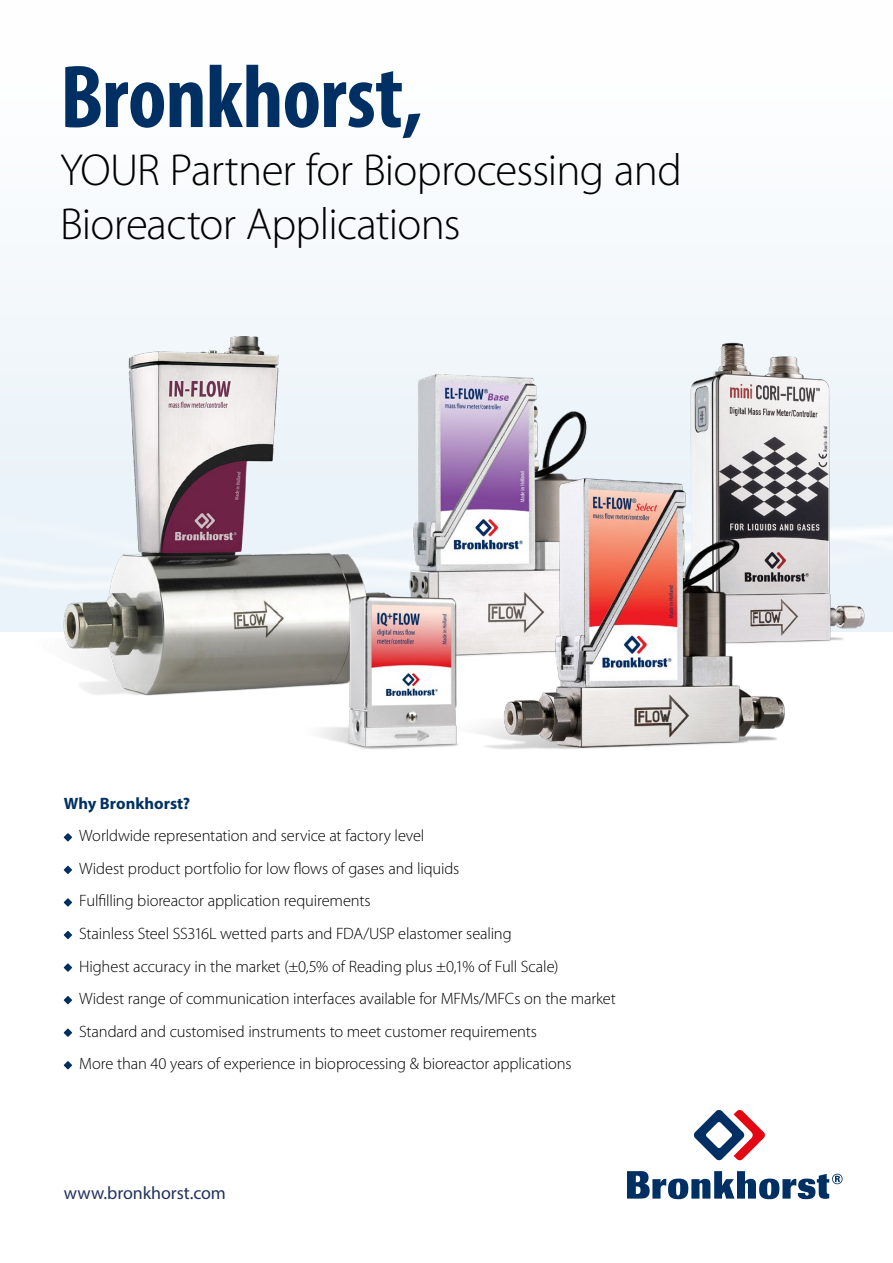
<style>
.page{position:relative;width:893px;height:1263px;background:#fff}
.page>*{position:absolute;margin:0;border:0;box-sizing:border-box;transform-origin:0 0}
.t1{font:700 condensed 90px "Myriad Pro";letter-spacing:-.01em;color:#003063}
.t2{font:300 45px/54px "Myriad Pro";letter-spacing:-.015em;color:#000}
.t3{font:18px "Myriad Pro";letter-spacing:-.005em;color:#23325e}
.t4{font:300 16.5px/32.5px "Myriad Pro";letter-spacing:-.01em;color:#000}
.s1{font-weight:700;color:#003063}
</style>
<div class="page">
<div style="left:0;top:0;width:893px;height:631px;background:#f9fbfd"></div>
<svg style="left:693px;top:1110px;width:72px;height:51px"></svg>
<svg style="left:627px;top:1171px;width:216px;height:28px"></svg>
<img style="left:396px;top:375px;width:159px;height:221px">
<img style="left:36px;top:337px;width:360px;height:359px">
<img style="left:555px;top:342px;width:338px;height:301px">
<img style="left:446px;top:479px;width:339px;height:270px">
<img style="left:303px;top:596px;width:157px;height:153px">
<svg style="left:64px;top:833px;width:8px;height:8px"></svg>
<svg style="left:64px;top:866px;width:8px;height:8px"></svg>
<svg style="left:64px;top:898px;width:8px;height:9px"></svg>
<svg style="left:64px;top:931px;width:8px;height:8px"></svg>
<svg style="left:64px;top:963px;width:8px;height:9px"></svg>
<svg style="left:64px;top:996px;width:8px;height:8px"></svg>
<svg style="left:64px;top:1028px;width:8px;height:9px"></svg>
<svg style="left:64px;top:1061px;width:8px;height:8px"></svg>
<p class="t1" style="left:60px;top:41px;width:364px">Bronkhorst,</p>
<p class="t2" style="left:60px;top:144px;width:623px">YOUR Partner for Bioprocessing and<br>Bioreactor Applications</p>
<p class="t4" style="left:79px;top:787px;width:538px;text-indent:-16px"><span class="s1">Why Bronkhorst?<br></span>Worldwide representation and service at factory level<br>Widest product portfolio for low flows of gases and liquids<br>Fulfilling bioreactor application requirements<br>Stainless Steel SS316L wetted parts and FDA/USP elastomer sealing<br>Highest accuracy in the market (±0,5% of Reading plus ±0,1% of Full Scale)<br>Widest range of communication interfaces available for MFMs/MFCs on the market Standard and customised instruments to meet customer requirements<br>More than 40 years of experience in bioprocessing &amp; bioreactor applications</p>
<p class="t3" style="left:64px;top:1182px;width:164px">www.bronkhorst.com</p>
</div>
